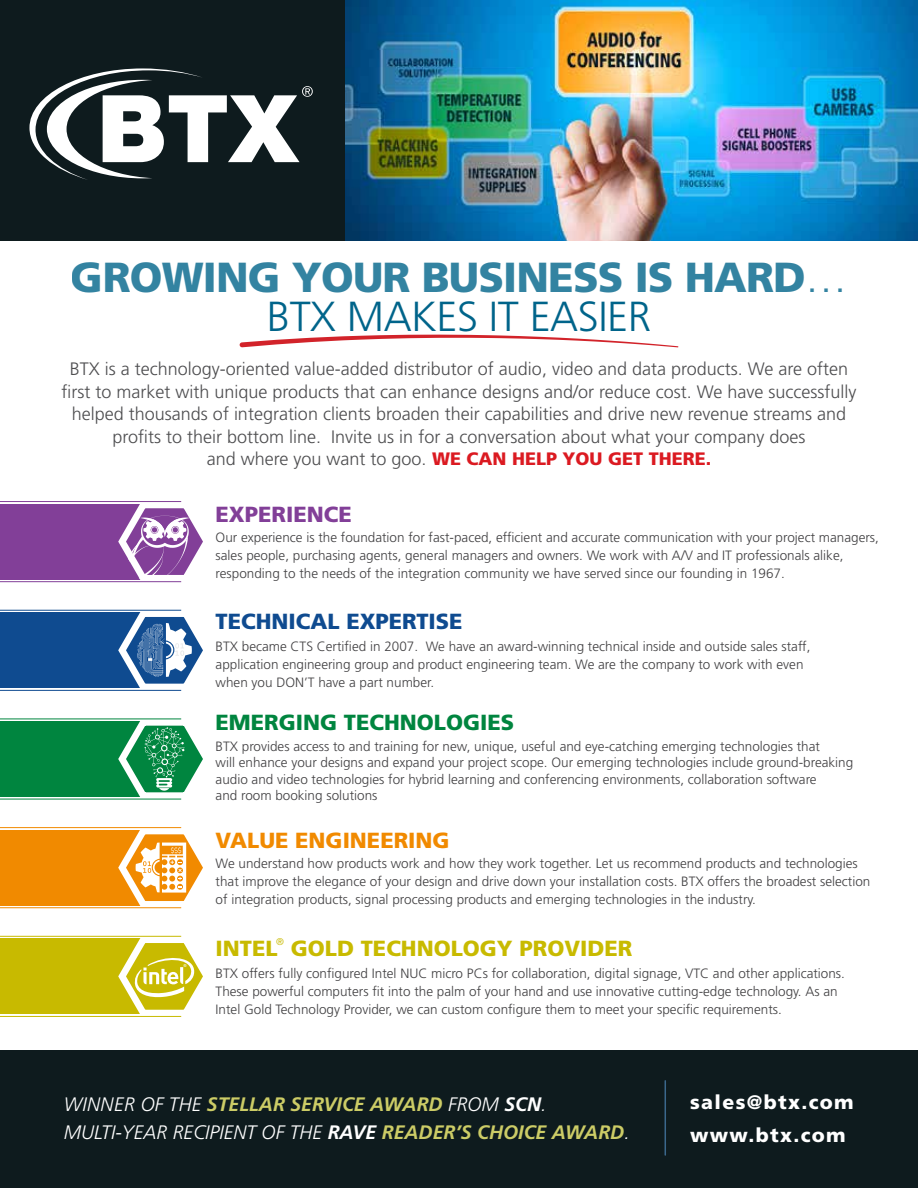
<style>
.page{position:relative;width:918px;height:1188px;background:#fff}
.page>*{position:absolute;margin:0;border:0;box-sizing:border-box;transform-origin:0 0}
.t1{font:900 42px/39px "Frutiger LT Std";letter-spacing:-.02em;color:#3383a1;text-align:center}
.t2{font:900 21.9px "Frutiger LT Std";color:#c8ba00}
.t3{font:900 21.9px "Frutiger LT Std";color:#00853f}
.t4{font:900 21.9px "Frutiger LT Std";color:#0f4b90}
.t5{font:900 21.9px "Frutiger LT Std";color:#f18a00}
.t6{font:900 21.9px "Frutiger LT Std";color:#823f98}
.t7{font:italic 300 19.5px/28.3px "Frutiger LT Std";color:#fff}
.t8{font:900 19.5px/32.8px "Frutiger LT Std";letter-spacing:.07em;color:#fff}
.t9{font:300 18px/22.5px "Frutiger LT Std";color:#4d4d4f;text-align:center}
.t10{font:300 13.5px/18px "Frutiger LT Std";color:#414042}
.t11{font:300 9.75px "Frutiger LT Std";color:#c8ba00}
.t12{font:4.05px "Frutiger LT Std";color:#fff}
.s1{font-weight:300}
.s2{font-weight:300;color:#00648a}
.s3{font-weight:900;color:#db1a21}
.s4{font-weight:700;color:#cc6}
.s5{font-weight:700}
</style>
<div class="page">
<div style="left:0;top:0;width:916px;height:240px;background:#0e1b1e"></div>
<div style="left:0;top:1051px;width:918px;height:137px;background:#0e1b1e"></div>
<svg style="left:29px;top:68px;width:284px;height:112px"></svg>
<img style="left:345px;top:0;width:573px;height:240px">
<svg style="left:240px;top:335px;width:438px;height:12px"></svg>
<div style="left:0;top:612px;width:184px;height:76px;background:#0f4b90"></div>
<svg style="left:114px;top:609px;width:89px;height:82px"></svg>
<hr style="left:0;top:610px;width:181px;height:1px;background:#0f4b90">
<hr style="left:0;top:690px;width:181px;height:1px;background:#0f4b90">
<div style="left:0;top:830px;width:184px;height:76px;background:#f18a00"></div>
<svg style="left:114px;top:827px;width:89px;height:82px"></svg>
<hr style="left:0;top:827px;width:181px;height:1px;background:#f18a00">
<hr style="left:0;top:907px;width:181px;height:1px;background:#f18a00">
<div style="left:0;top:721px;width:184px;height:76px;background:#00853f"></div>
<svg style="left:114px;top:718px;width:89px;height:82px"></svg>
<hr style="left:0;top:719px;width:181px;height:1px;background:#00853f">
<hr style="left:0;top:799px;width:181px;height:1px;background:#00853f">
<div style="left:0;top:938px;width:184px;height:76px;background:#c8ba00"></div>
<svg style="left:114px;top:935px;width:89px;height:82px"></svg>
<hr style="left:0;top:936px;width:181px;height:1px;background:#c8ba00">
<hr style="left:0;top:1016px;width:181px;height:1px;background:#c8ba00">
<div style="left:0;top:504px;width:184px;height:76px;background:#823f98"></div>
<svg style="left:114px;top:501px;width:89px;height:82px"></svg>
<hr style="left:0;top:501px;width:181px;height:1px;background:#823f98">
<hr style="left:0;top:581px;width:181px;height:1px;background:#823f98">
<hr style="left:665px;top:1081px;width:1px;height:74px;background:#3b688c">
<h1 class="t1" style="left:71px;top:257px;width:778px">GROWING YOUR BUSINESS IS HARD<span class="s1">…<br></span><span class="s2">BTX MAKES IT EASIER</span></h1>
<p class="t9" style="left:61px;top:358px;width:797px">BTX is a technology-oriented value-added distributor of audio, video and data products. We are often first to market with unique products that can enhance designs and/or reduce cost. We have successfully helped thousands of integration clients broaden their capabilities and drive new revenue streams and profits to their bottom line. Invite us in for a conversation about what your company does<br>and where you want to goo. <span class="s3">WE CAN HELP YOU GET THERE.</span></p>
<h2 class="t6" style="left:216px;top:501px;width:138px">EXPERIENCE</h2>
<p class="t10" style="left:216px;top:528px;width:665px">Our experience is the foundation for fast-paced, efficient and accurate communication with your project managers, sales people, purchasing agents, general managers and owners. We work with A/V and IT professionals alike, responding to the needs of the integration community we have served since our founding in 1967.</p>
<h2 class="t4" style="left:216px;top:608px;width:249px">TECHNICAL EXPERTISE</h2>
<p class="t10" style="left:216px;top:637px;width:596px">BTX became CTS Certified in 2007. We have an award-winning technical inside and outside sales staff, application engineering group and product engineering team. We are the company to work with even when you DON’T have a part number.</p>
<h2 class="t3" style="left:216px;top:709px;width:300px">EMERGING TECHNOLOGIES</h2>
<p class="t10" style="left:216px;top:738px;width:639px;line-height:16.5px">BTX provides access to and training for new, unique, useful and eye-catching emerging technologies that<br>will enhance your designs and expand your project scope. Our emerging technologies include ground-breaking audio and video technologies for hybrid learning and conferencing environments, collaboration software<br>and room booking solutions</p>
<p class="t12" style="left:183px;top:963px;width:5px">®</p>
<h2 class="t5" style="left:216px;top:827px;width:236px">VALUE ENGINEERING</h2>
<p class="t10" style="left:216px;top:854px;width:656px">We understand how products work and how they work together. Let us recommend products and technologies that improve the elegance of your design and drive down your installation costs. BTX offers the broadest selection of integration products, signal processing products and emerging technologies in the industry.</p>
<h2 class="t2" style="left:216px;top:935px;width:64px">INTEL</h2>
<p class="t11" style="left:276px;top:936px;width:9px">®</p>
<h2 class="t2" style="left:291px;top:935px;width:343px">GOLD TECHNOLOGY PROVIDER</h2>
<p class="t10" style="left:216px;top:964px;width:631px">BTX offers fully configured Intel NUC micro PCs for collaboration, digital signage, VTC and other applications.<br>These powerful computers fit into the palm of your hand and use innovative cutting-edge technology. As an<br>Intel Gold Technology Provider, we can custom configure them to meet your specific requirements.</p>
<h3 class="t7" style="left:64px;top:1090px;width:568px">WINNER OF THE <span class="s4">STELLAR SERVICE AWARD</span> FROM <span class="s5">SCN</span>.<br>MULTI-YEAR RECIPIENT OF THE <span class="s5">RAVE</span> <span class="s4">READER’S CHOICE AWARD</span>.</h3>
<h3 class="t8" style="left:690px;top:1085px;width:165px">sales@btx.com www.btx.com</h3>
</div>
